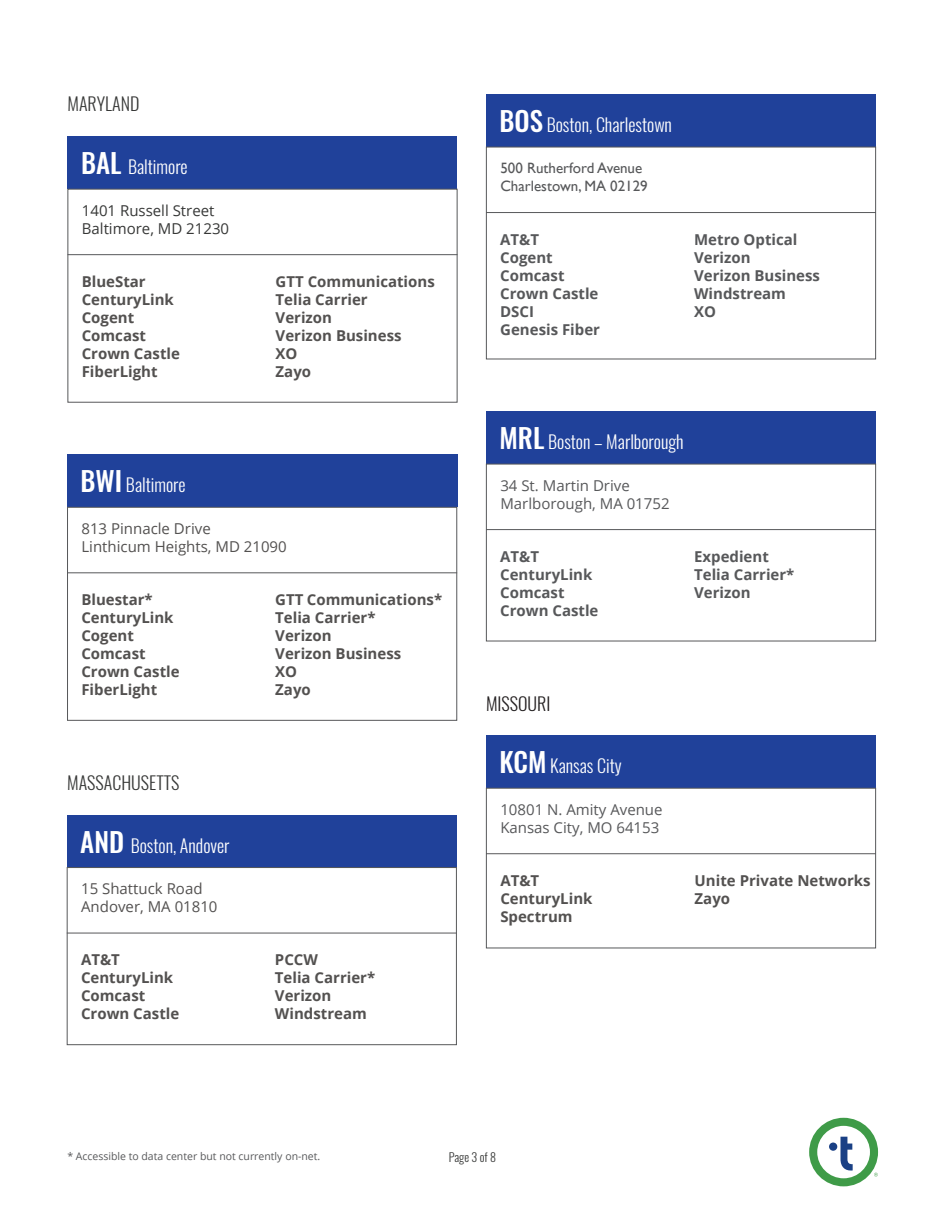
<style>
.page{position:relative;width:945px;height:1215px;background:#fff}
.page>*{position:absolute;margin:0;border:0;box-sizing:border-box;transform-origin:0 0}
.t1{font:300 18px "Oswald";color:#fff}
.t2{font:300 18px "Oswald";color:#373837}
.t3{font:300 18px "Oswald";color:#231f20}
.t4{font:700 15px "Open Sans";color:#535150}
.t5{font:700 15px "Open Sans";color:#57585a}
.t6{font:15px "Open Sans";color:#57585a}
.t7{font:15px "Open Sans";color:#535150}
.t8{font:15px "Gill Sans";color:#57585a}
.t9{font:15px "Open Sans";color:#373837}
.t10{font:300 12px "Oswald";letter-spacing:-.005em;color:#373837}
.t11{font:10.5px "Open Sans";color:#57585a}
.s1{font-weight:500;font-size:27px}
</style>
<div class="page">
<svg style="left:809px;top:1118px;width:69px;height:68px"></svg>
<div style="left:68px;top:137px;width:390px;height:52px;background:#20419a"></div>
<hr style="left:68px;top:254px;width:390px;height:1px;background:#57585a">
<div style="left:68px;top:189px;width:390px;height:214px;border:1px solid #57585a"></div>
<div style="left:67px;top:815px;width:390px;height:52px;background:#20419a"></div>
<hr style="left:67px;top:933px;width:390px;height:1px;background:#57585a">
<div style="left:67px;top:867px;width:390px;height:178px;border:1px solid #57585a"></div>
<div style="left:67px;top:455px;width:390px;height:52px;background:#20419a"></div>
<hr style="left:67px;top:572px;width:390px;height:1px;background:#57585a">
<div style="left:67px;top:507px;width:390px;height:214px;border:1px solid #57585a"></div>
<div style="left:486px;top:412px;width:390px;height:52px;background:#20419a"></div>
<hr style="left:486px;top:529px;width:390px;height:1px;background:#57585a">
<div style="left:486px;top:464px;width:390px;height:177px;border:1px solid #57585a"></div>
<div style="left:486px;top:736px;width:390px;height:52px;background:#20419a"></div>
<hr style="left:486px;top:853px;width:390px;height:1px;background:#57585a">
<div style="left:486px;top:788px;width:390px;height:160px;border:1px solid #57585a"></div>
<div style="left:486px;top:94px;width:390px;height:53px;background:#20419a"></div>
<hr style="left:486px;top:212px;width:390px;height:1px;background:#57585a">
<div style="left:486px;top:147px;width:390px;height:212px;border:1px solid #57585a"></div>
<p class="t2" style="left:68px;top:88px;width:73px">MARYLAND</p>
<p class="t1" style="left:81px;top:151px;width:108px"><span class="s1">BAL</span> Baltimore</p>
<p class="t9" style="left:82px;top:200px;width:134px">1401 Russell Street</p>
<p class="t9" style="left:82px;top:218px;width:149px">Baltimore, MD 21230</p>
<p class="t4" style="left:82px;top:271px;width:66px">BlueStar</p>
<p class="t4" style="left:82px;top:289px;width:94px">CenturyLink</p>
<p class="t4" style="left:82px;top:307px;width:54px">Cogent</p>
<p class="t4" style="left:82px;top:325px;width:66px">Comcast</p>
<p class="t4" style="left:82px;top:343px;width:100px">Crown Castle</p>
<p class="t4" style="left:82px;top:361px;width:77px">FiberLight</p>
<p class="t4" style="left:276px;top:271px;width:161px">GTT Communications</p>
<p class="t4" style="left:276px;top:289px;width:94px">Telia Carrier</p>
<p class="t4" style="left:276px;top:307px;width:58px">Verizon</p>
<p class="t4" style="left:276px;top:325px;width:127px">Verizon Business</p>
<p class="t4" style="left:276px;top:343px;width:23px">XO</p>
<p class="t4" style="left:276px;top:361px;width:37px">Zayo</p>
<p class="t1" style="left:500px;top:109px;width:174px"><span class="s1">BOS</span> Boston, Charlestown</p>
<p class="t8" style="left:500px;top:159px;width:143px">500 Rutherford Avenue</p>
<p class="t8" style="left:500px;top:177px;width:149px">Charlestown, MA 02129</p>
<p class="t5" style="left:500px;top:229px;width:40px">AT&amp;T</p>
<p class="t5" style="left:500px;top:247px;width:54px">Cogent</p>
<p class="t5" style="left:500px;top:265px;width:66px">Comcast</p>
<p class="t5" style="left:500px;top:283px;width:100px">Crown Castle</p>
<p class="t5" style="left:500px;top:301px;width:35px">DSCI</p>
<p class="t5" style="left:500px;top:319px;width:101px">Genesis Fiber</p>
<p class="t5" style="left:694px;top:229px;width:105px">Metro Optical</p>
<p class="t5" style="left:694px;top:247px;width:58px">Verizon</p>
<p class="t5" style="left:694px;top:265px;width:127px">Verizon Business</p>
<p class="t5" style="left:694px;top:283px;width:93px">Windstream</p>
<p class="t5" style="left:694px;top:301px;width:23px">XO</p>
<p class="t1" style="left:500px;top:426px;width:186px"><span class="s1">MRL</span> Boston – Marlborough</p>
<p class="t1" style="left:81px;top:469px;width:107px"><span class="s1">BWI</span> Baltimore</p>
<p class="t6" style="left:500px;top:475px;width:131px">34 St. Martin Drive</p>
<p class="t6" style="left:500px;top:493px;width:171px">Marlborough, MA 01752</p>
<p class="t5" style="left:500px;top:546px;width:40px">AT&amp;T</p>
<p class="t5" style="left:500px;top:564px;width:94px">CenturyLink</p>
<p class="t5" style="left:500px;top:582px;width:66px">Comcast</p>
<p class="t5" style="left:500px;top:600px;width:100px">Crown Castle</p>
<p class="t7" style="left:81px;top:518px;width:131px">813 Pinnacle Drive</p>
<p class="t7" style="left:81px;top:536px;width:207px">Linthicum Heights, MD 21090</p>
<p class="t4" style="left:81px;top:589px;width:73px">Bluestar*</p>
<p class="t4" style="left:81px;top:607px;width:94px">CenturyLink</p>
<p class="t4" style="left:81px;top:625px;width:54px">Cogent</p>
<p class="t4" style="left:81px;top:643px;width:66px">Comcast</p>
<p class="t4" style="left:81px;top:661px;width:100px">Crown Castle</p>
<p class="t4" style="left:81px;top:679px;width:77px">FiberLight</p>
<p class="t4" style="left:275px;top:589px;width:168px">GTT Communications*</p>
<p class="t4" style="left:275px;top:607px;width:102px">Telia Carrier*</p>
<p class="t4" style="left:275px;top:625px;width:58px">Verizon</p>
<p class="t4" style="left:275px;top:643px;width:127px">Verizon Business</p>
<p class="t4" style="left:275px;top:661px;width:23px">XO</p>
<p class="t4" style="left:275px;top:679px;width:37px">Zayo</p>
<p class="t3" style="left:486px;top:687px;width:66px">MISSOURI</p>
<p class="t5" style="left:694px;top:546px;width:76px">Expedient</p>
<p class="t5" style="left:694px;top:564px;width:102px">Telia Carrier*</p>
<p class="t5" style="left:694px;top:582px;width:58px">Verizon</p>
<p class="t2" style="left:67px;top:767px;width:114px">MASSACHUSETTS</p>
<p class="t1" style="left:80px;top:829px;width:151px"><span class="s1">AND</span> Boston, Andover</p>
<p class="t7" style="left:81px;top:878px;width:123px">15 Shattuck Road</p>
<p class="t7" style="left:81px;top:896px;width:138px">Andover, MA 01810</p>
<p class="t4" style="left:81px;top:949px;width:40px">AT&amp;T</p>
<p class="t4" style="left:81px;top:967px;width:94px">CenturyLink</p>
<p class="t4" style="left:81px;top:985px;width:66px">Comcast</p>
<p class="t4" style="left:81px;top:1003px;width:100px">Crown Castle</p>
<p class="t4" style="left:275px;top:949px;width:45px">PCCW</p>
<p class="t4" style="left:275px;top:967px;width:102px">Telia Carrier*</p>
<p class="t4" style="left:275px;top:985px;width:58px">Verizon</p>
<p class="t4" style="left:275px;top:1003px;width:93px">Windstream</p>
<p class="t1" style="left:500px;top:750px;width:124px"><span class="s1">KCM</span> Kansas City</p>
<p class="t6" style="left:500px;top:799px;width:164px">10801 N. Amity Avenue</p>
<p class="t6" style="left:500px;top:817px;width:161px">Kansas City, MO 64153</p>
<p class="t4" style="left:500px;top:870px;width:40px">AT&amp;T</p>
<p class="t4" style="left:500px;top:888px;width:94px">CenturyLink</p>
<p class="t4" style="left:500px;top:906px;width:74px">Spectrum</p>
<p class="t4" style="left:695px;top:870px;width:177px">Unite Private Networks</p>
<p class="t4" style="left:695px;top:888px;width:37px">Zayo</p>
<p class="t11" style="left:67px;top:1149px;width:255px">* Accessible to data center but not currently on-net.</p>
<p class="t10" style="left:449px;top:1146px;width:49px">Page 3 of 8</p>
</div>
